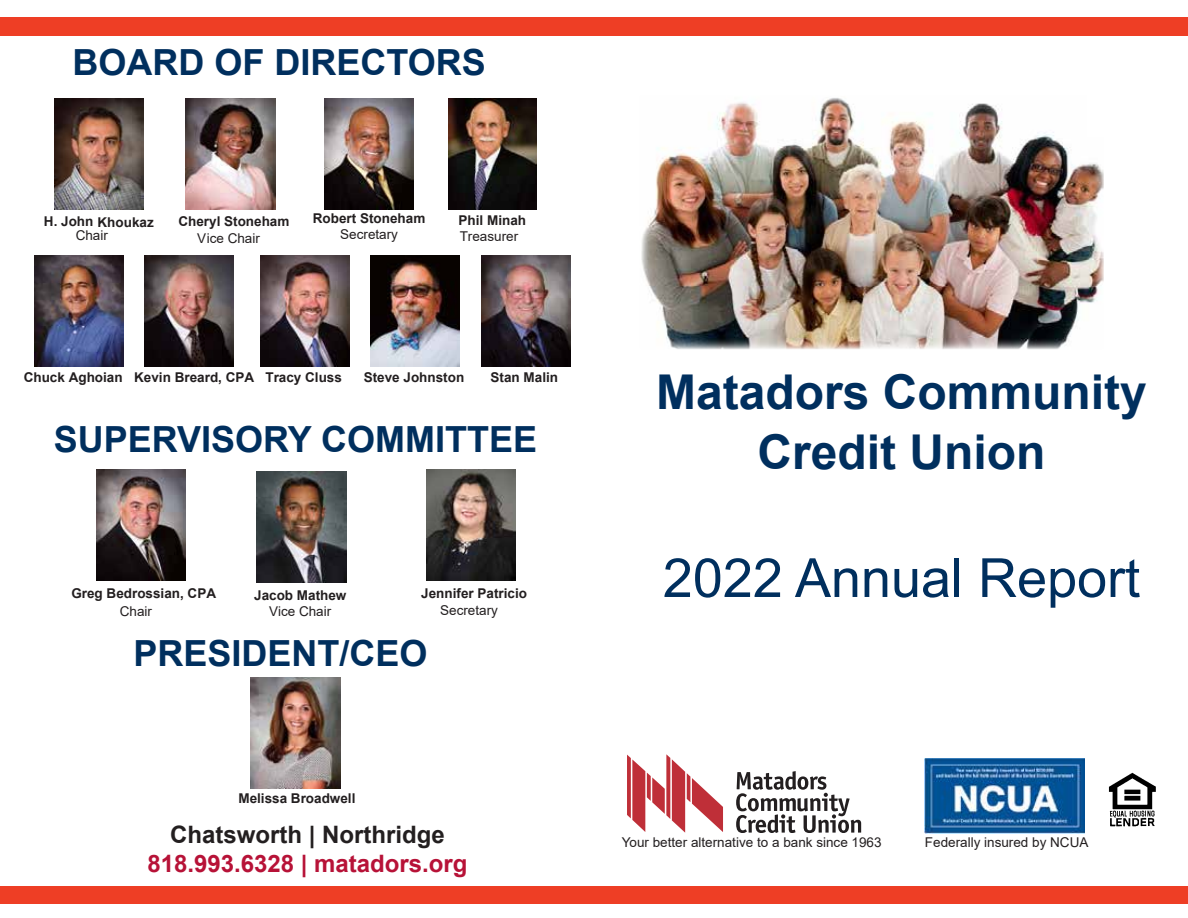
<style>
.page{position:relative;width:1188px;height:918px;background:#fff}
.page>*{position:absolute;margin:0;border:0;box-sizing:border-box;transform-origin:0 0}
.t1{font:54px "Arial";color:#002f5e}
.t2{font:700 48px/59.8px "Arial";color:#002f5e;text-align:center}
.t3{font:700 36px "Arial";color:#002f5e}
.t4{font:700 24px "Arial";color:#b71237}
.t5{font:700 24px "Arial";color:#231f20}
.t6{font:700 13.5px "Arial";color:#231f20}
.t7{font:13.5px "Arial";color:#231f20}
</style>
<div class="page">
<svg style="left:448px;top:98px;width:89px;height:112px"></svg>
<div style="left:1px;top:17px;width:1187px;height:18px;background:#ee3e25"></div>
<div style="left:1px;top:886px;width:1187px;height:18px;background:#ee3e25"></div>
<svg style="left:736px;top:771px;width:125px;height:61px"></svg>
<svg style="left:627px;top:754px;width:96px;height:78px"></svg>
<img style="left:925px;top:758px;width:159px;height:75px">
<img style="left:1108px;top:772px;width:48px;height:55px">
<img style="left:449px;top:98px;width:87px;height:112px">
<img style="left:324px;top:98px;width:89px;height:112px">
<div style="left:182px;top:99px;width:100px;height:111px;background:linear-gradient(to bottom,#fff,#fff)"></div>
<img style="left:145px;top:255px;width:89px;height:112px">
<img style="left:55px;top:98px;width:89px;height:112px">
<img style="left:186px;top:98px;width:89px;height:112px">
<img style="left:96px;top:469px;width:90px;height:112px">
<img style="left:261px;top:255px;width:89px;height:112px">
<div style="left:245px;top:677px;width:101px;height:112px;background:linear-gradient(to bottom,#fff,#fff)"></div>
<img style="left:251px;top:677px;width:89px;height:112px">
<img style="left:34px;top:255px;width:90px;height:112px">
<img style="left:481px;top:255px;width:90px;height:112px">
<img style="left:371px;top:255px;width:89px;height:112px">
<img style="left:641px;top:98px;width:463px;height:251px">
<div style="left:1088px;top:83px;width:33px;height:54px;background:#fff"></div>
<img style="left:426px;top:469px;width:89px;height:112px">
<img style="left:257px;top:471px;width:89px;height:112px">
<h3 class="t3" style="left:72px;top:37px;width:415px">BOARD OF DIRECTORS</h3>
<p class="t6" style="left:44px;top:212px;width:111px">H. John Khoukaz</p>
<p class="t7" style="left:76px;top:226px;width:34px">Chair</p>
<p class="t6" style="left:178px;top:212px;width:113px">Cheryl Stoneham</p>
<p class="t7" style="left:197px;top:229px;width:64px">Vice Chair</p>
<p class="t6" style="left:313px;top:208px;width:114px">Robert Stoneham</p>
<p class="t7" style="left:340px;top:225px;width:59px">Secretary</p>
<p class="t6" style="left:459px;top:210px;width:69px">Phil Minah</p>
<p class="t7" style="left:460px;top:227px;width:60px">Treasurer</p>
<p class="t6" style="left:24px;top:367px;width:101px">Chuck Aghoian</p>
<p class="t6" style="left:265px;top:367px;width:78px">Tracy Cluss</p>
<p class="t6" style="left:364px;top:367px;width:102px">Steve Johnston</p>
<p class="t6" style="left:491px;top:367px;width:69px">Stan Malin</p>
<p class="t6" style="left:134px;top:367px;width:122px">Kevin Breard, CPA</p>
<h3 class="t3" style="left:54px;top:414px;width:485px">SUPERVISORY COMMITTEE</h3>
<p class="t6" style="left:71px;top:583px;width:146px">Greg Bedrossian, CPA</p>
<p class="t7" style="left:120px;top:602px;width:34px">Chair</p>
<p class="t6" style="left:254px;top:586px;width:94px">Jacob Mathew</p>
<p class="t7" style="left:269px;top:601px;width:64px">Vice Chair</p>
<p class="t6" style="left:421px;top:584px;width:107px">Jennifer Patricio</p>
<p class="t7" style="left:440px;top:601px;width:59px">Secretary</p>
<h3 class="t3" style="left:134px;top:628px;width:296px">PRESIDENT/CEO</h3>
<p class="t6" style="left:238px;top:789px;width:119px">Melissa Broadwell</p>
<h3 class="t5" style="left:170px;top:818px;width:276px">Chatsworth | Northridge</h3>
<h3 class="t4" style="left:147px;top:846px;width:322px">818.993.6328 | matadors.org</h3>
<h2 class="t2" style="left:656px;top:363px;width:492px">Matadors Community<br>Credit Union</h2>
<h1 class="t1" style="left:663px;top:541px;width:479px">2022 Annual Report</h1>
<p class="t7" style="left:622px;top:833px;width:261px">Your better alternative to a bank since 1963</p>
<p class="t7" style="left:925px;top:833px;width:165px">Federally insured by NCUA</p>
</div>
